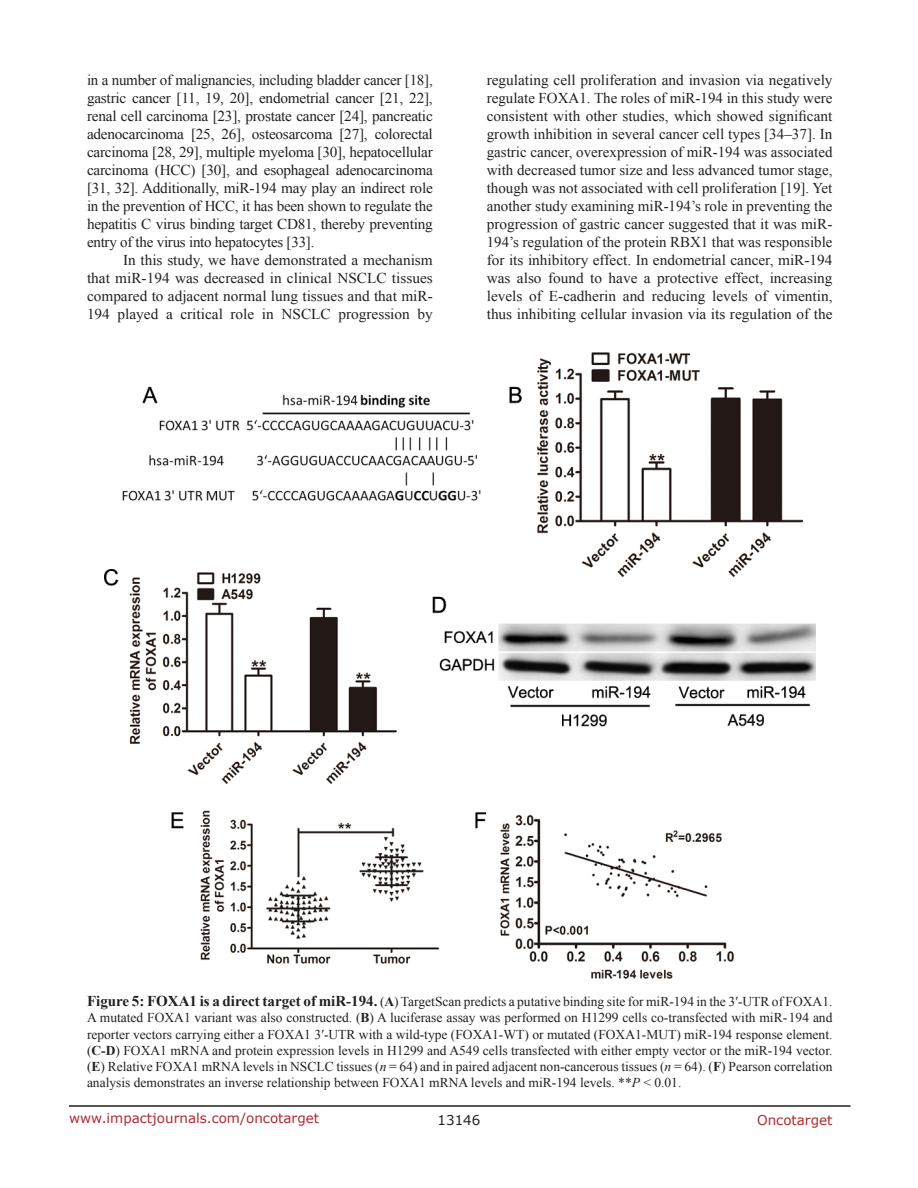
<style>
.page{position:relative;width:918px;height:1188px;background:#fff}
.page>*{position:absolute;margin:0;border:0;box-sizing:border-box;transform-origin:0 0}
.BodyText{font:15px/18px "Times New Roman";color:#221f22;text-align:justify}
.FigureText{font:13.5px/16.2px "Times New Roman";color:#221f22;text-align:justify}
.t1{font:13.5px "Verdana";color:#ac2b31}
.t2{font:13.5px "Verdana";color:#221f22}
.s1{font-weight:700;font-size:15px}
.s2{font-weight:700}
.s3{font-style:italic}
</style>
<div class="page">
<hr style="left:69px;top:1105px;width:781px;height:2px;background:#231f20">
<img style="left:104px;top:352px;width:711px;height:626px">
<p class="BodyText" style="left:87px;top:71px;width:347px">in a number of malignancies, including bladder cancer [18], gastric cancer [11, 19, 20], endometrial cancer [21, 22], renal cell carcinoma [23], prostate cancer [24], pancreatic adenocarcinoma [25, 26], osteosarcoma [27], colorectal carcinoma [28, 29], multiple myeloma [30], hepatocellular carcinoma (HCC) [30], and esophageal adenocarcinoma [31, 32]. Additionally, miR-194 may play an indirect role in the prevention of HCC, it has been shown to regulate the hepatitis C virus binding target CD81, thereby preventing entry of the virus into hepatocytes [33].</p>
<p class="BodyText" style="left:87px;top:251px;width:347px;text-indent:36px">In this study, we have demonstrated a mechanism that miR-194 was decreased in clinical NSCLC tissues compared to adjacent normal lung tissues and that miR-194 played a critical role in NSCLC progression by</p>
<p class="BodyText" style="left:487px;top:71px;width:347px">regulating cell proliferation and invasion via negatively regulate FOXA1. The roles of miR-194 in this study were consistent with other studies, which showed significant growth inhibition in several cancer cell types [34–37]. In gastric cancer, overexpression of miR-194 was associated with decreased tumor size and less advanced tumor stage, though was not associated with cell proliferation [19]. Yet another study examining miR-194’s role in preventing the progression of gastric cancer suggested that it was miR-194’s regulation of the protein RBX1 that was responsible for its inhibitory effect. In endometrial cancer, miR-194 was also found to have a protective effect, increasing levels of E-cadherin and reducing levels of vimentin, thus inhibiting cellular invasion via its regulation of the</p>
<p class="FigureText" style="left:87px;top:993px;width:747px"><span class="s1">Figure 5: FOXA1 is a direct target of miR-194.</span> (<span class="s2">A</span>) TargetScan predicts a putative binding site for miR-194 in the 3′-UTR of FOXA1.<br>A mutated FOXA1 variant was also constructed. (<span class="s2">B</span>) A luciferase assay was performed on H1299 cells co-transfected with miR-194 and reporter vectors carrying either a FOXA1 3′-UTR with a wild-type (FOXA1-WT) or mutated (FOXA1-MUT) miR-194 response element. (<span class="s2">C-D</span>) FOXA1 mRNA and protein expression levels in H1299 and A549 cells transfected with either empty vector or the miR-194 vector. (<span class="s2">E</span>) Relative FOXA1 mRNA levels in NSCLC tissues (<span class="s3">n</span> = 64) and in paired adjacent non-cancerous tissues (<span class="s3">n</span> = 64). (<span class="s2">F</span>) Pearson correlation analysis demonstrates an inverse relationship between FOXA1 mRNA levels and miR-194 levels. **<span class="s3">P</span> &lt; 0.01.</p>
<p class="t1" style="left:69px;top:1109px;width:252px">www.impactjournals.com/oncotarget</p>
<p class="t2" style="left:438px;top:1111px;width:44px">13146</p>
<p class="t1" style="left:757px;top:1111px;width:77px">Oncotarget</p>
</div>
